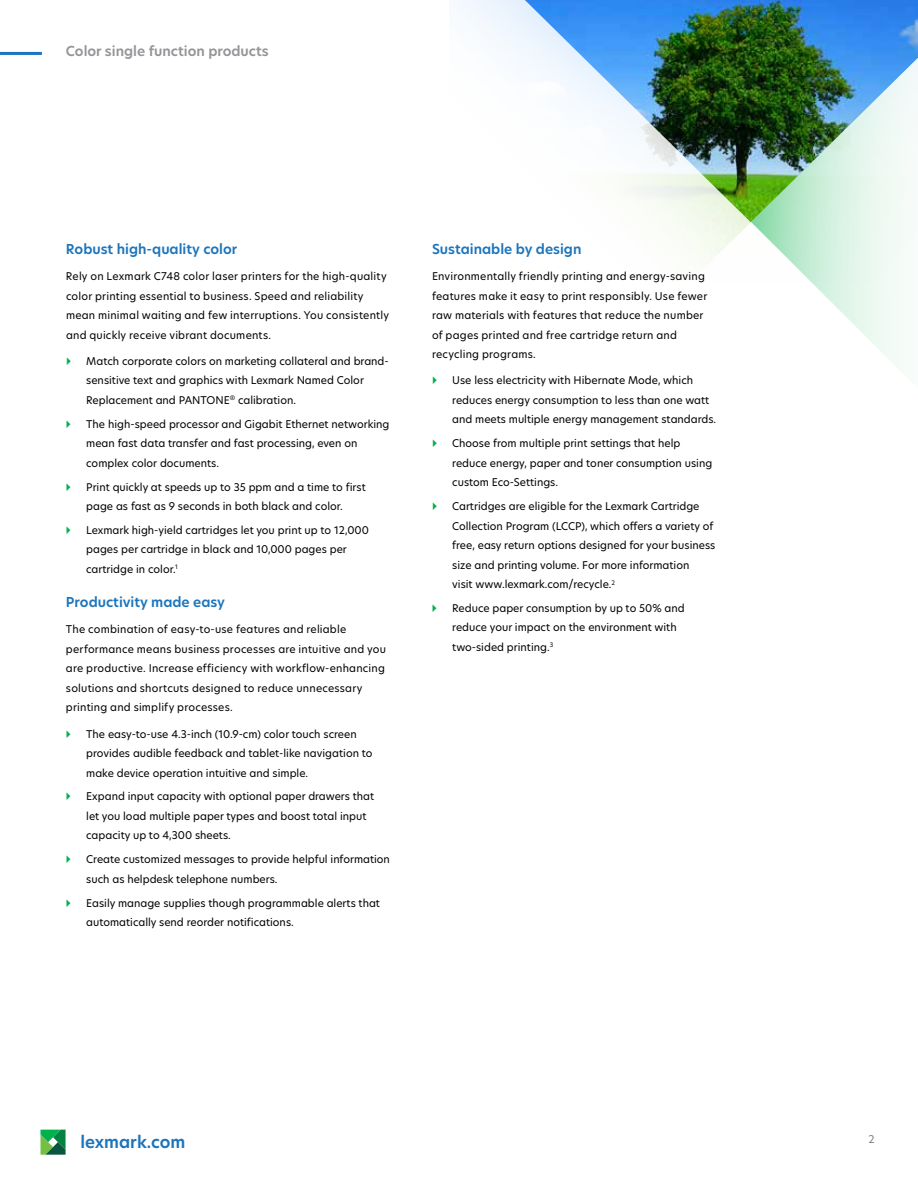
<style>
.page{position:relative;width:918px;height:1188px;background:#fff}
.page>*{position:absolute;margin:0;border:0;box-sizing:border-box;transform-origin:0 0}
.t1{font:600 16.5px "TP Hero";color:#1c75bc}
.t2{font:600 13.5px "TP Hero";color:#1c75bc}
.t3{font:600 13.5px "TP Hero";color:#939598}
.t4{font:10.5px/19.5px "TP Hero";color:#000}
.t5{font:10.5px/19.5px "TP Hero";letter-spacing:.02em;color:#000}
.t6{font:10.5px "TP Hero";color:#7e7e85}
</style>
<div class="page">
<hr style="left:0;top:52px;width:42px;height:3px;background:#1c75bc">
<svg style="left:40px;top:1130px;width:26px;height:25px"></svg>
<img style="left:453px;top:0;width:465px;height:263px">
<img style="left:751px;top:42px;width:167px;height:327px">
<p class="t3" style="left:66px;top:42px;width:204px">Color single function products</p>
<p class="t2" style="left:66px;top:240px;width:173px">Robust high-quality color</p>
<p class="t5" style="left:66px;top:266px;width:325px">Rely on Lexmark C748 color laser printers for the high‑quality color printing essential to business. Speed and reliability mean minimal waiting and few interruptions. You consistently and quickly receive vibrant documents.</p>
<p class="t4" style="left:86px;top:351px;width:304px">Match corporate colors on marketing collateral and brand&shy;sensitive text and graphics with Lexmark Named Color<br>Replacement and PANTONE<sup>®</sup> calibration.</p>
<p class="t4" style="left:86px;top:414px;width:305px">The high-speed processor and Gigabit Ethernet networking mean fast data transfer and fast processing, even on complex color documents.</p>
<p class="t4" style="left:86px;top:477px;width:281px">Print quickly at speeds up to 35 ppm and a time to first page as fast as 9 seconds in both black and color.</p>
<p class="t4" style="left:86px;top:520px;width:284px">Lexmark high-yield cartridges let you print up to 12,000 pages per cartridge in black and 10,000 pages per cartridge in color.<sup>1</sup></p>
<p class="t2" style="left:66px;top:593px;width:160px">Productivity made easy</p>
<p class="t5" style="left:66px;top:620px;width:321px">The combination of easy-to-use features and reliable performance means business processes are intuitive and you are productive. Increase efficiency with workflow-enhancing solutions and shortcuts designed to reduce unnecessary printing and simplify processes.</p>
<p class="t4" style="left:86px;top:724px;width:288px">The easy-to-use 4.3-inch (10.9-cm) color touch screen provides audible feedback and tablet-like navigation to make device operation intuitive and simple.</p>
<p class="t4" style="left:86px;top:787px;width:289px">Expand input capacity with optional paper drawers that let you load multiple paper types and boost total input capacity up to 4,300 sheets.</p>
<p class="t4" style="left:86px;top:850px;width:305px">Create customized messages to provide helpful information such as helpdesk telephone numbers.</p>
<p class="t4" style="left:86px;top:893px;width:295px">Easily manage supplies though programmable alerts that automatically send reorder notifications.</p>
<p class="t2" style="left:432px;top:240px;width:151px">Sustainable by design</p>
<p class="t5" style="left:432px;top:266px;width:277px">Environmentally friendly printing and energy-saving features make it easy to print responsibly. Use fewer raw materials with features that reduce the number of pages printed and free cartridge return and recycling programs.</p>
<p class="t4" style="left:452px;top:371px;width:265px">Use less electricity with Hibernate Mode, which reduces energy consumption to less than one watt and meets multiple energy management standards.</p>
<p class="t4" style="left:452px;top:433px;width:262px">Choose from multiple print settings that help reduce energy, paper and toner consumption using custom Eco-Settings.</p>
<p class="t4" style="left:452px;top:496px;width:265px">Cartridges are eligible for the Lexmark Cartridge Collection Program (LCCP), which offers a variety of free, easy return options designed for your business size and printing volume. For more information<br>visit www.lexmark.com/recycle.<sup>2</sup></p>
<p class="t4" style="left:452px;top:598px;width:234px">Reduce paper consumption by up to 50% and reduce your impact on the environment with two‑sided printing.<sup>3</sup></p>
<h1 class="t1" style="left:80px;top:1131px;width:106px">lexmark.com</h1>
<p class="t6" style="left:868px;top:1132px;width:8px">2</p>
</div>
